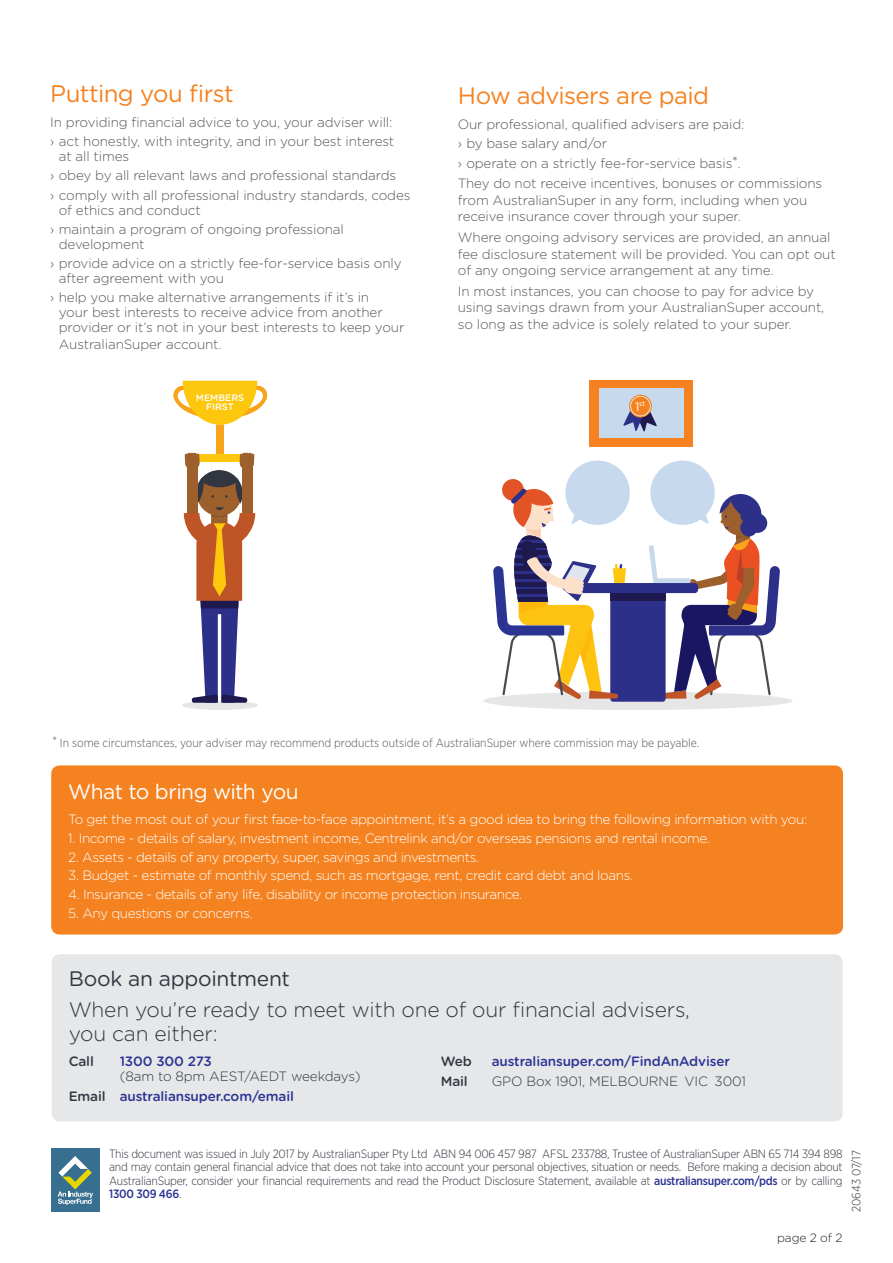
<style>
.page{position:relative;width:893px;height:1263px;background:#fff}
.page>*{position:absolute;margin:0;border:0;box-sizing:border-box;transform-origin:0 0}
.t1{font:24px "Gotham Rounded";letter-spacing:-.025em;color:#f58220}
.callout{font:300 21px/24px "Gotham Rounded";letter-spacing:-.01em;color:#323640}
.t2{font:21px "Gotham Rounded";letter-spacing:-.03em;color:#fff}
.t3{font:21px "Gotham Rounded";letter-spacing:-.01em;color:#323640}
.body{font:300 13.5px/15px "Gotham Rounded";letter-spacing:-.01em;color:#57585a}
.body-2{font:300 13.5px "Gotham Rounded";letter-spacing:-.03em;color:#fff}
.callout-2{font:300 13.5px/15px "Gotham Rounded";letter-spacing:-.01em;color:#323640}
.callout-3{font:500 13.5px "Gotham Rounded";letter-spacing:-.01em;color:#2b3393}
.callout-4{font:500 13.5px "Gotham Rounded";letter-spacing:-.01em;color:#323640}
.terms{font:300 12px/13.5px "Gotham Narrow";letter-spacing:-.02em;color:#323640;text-align:justify}
.terms-2{font:300 12px "Gotham Narrow";color:#57585a}
.terms-3{font:300 12px "Gotham Narrow";color:#323640}
.table_body{font:300 12px "Gotham Rounded";letter-spacing:-.01em;color:#231f20}
.t4{font:500 9.3px/9px "Gotham Rounded";color:#fff;text-align:center}
.t5{font:6.9px "Gotham Rounded";color:#fff}
.s1{font-size:12.45px}
.s2{font-weight:500;color:#2b3393}
.s3{color:#323640}
</style>
<div class="page">
<div style="left:52px;top:954px;width:791px;height:167px;background:#e6e7e9;border-radius:8px"></div>
<div style="left:182px;top:700px;width:76px;height:10px;background:#e6e6e6;border-radius:50%"></div>
<svg style="left:174px;top:381px;width:93px;height:322px"></svg>
<div style="left:483px;top:691px;width:310px;height:19px;background:#e6e6e6;border-radius:50%"></div>
<div style="left:577px;top:583px;width:121px;height:10px;background:#2c3089;border-radius:3px"></div>
<div style="left:610px;top:591px;width:56px;height:111px;background:#2c3089;border-radius:3px"></div>
<svg style="left:493px;top:460px;width:141px;height:239px"></svg>
<svg style="left:646px;top:460px;width:134px;height:239px"></svg>
<div style="left:610px;top:593px;width:56px;height:7px;background:#1e194f"></div>
<div style="left:589px;top:380px;width:103px;height:67px;background:#f58120"></div>
<div style="left:598px;top:388px;width:85px;height:49px;background:#c7d9ed"></div>
<svg style="left:623px;top:395px;width:34px;height:36px"></svg>
<div style="left:51px;top:1148px;width:48px;height:64px;background:#386e8f"></div>
<svg style="left:58px;top:1156px;width:35px;height:49px"></svg>
<div style="left:51px;top:765px;width:792px;height:169px;background:#f58220;border-radius:9px"></div>
<h2 class="t1" style="left:50px;top:77px;width:185px">Putting you first</h2>
<p class="body" style="left:50px;top:114px;width:344px">In providing financial advice to you, your adviser will:</p>
<p class="body" style="left:59px;top:133px;width:337px;text-indent:-9px">› act honestly, with integrity, and in your best interest at all times</p>
<p class="body" style="left:50px;top:167px;width:347px">› obey by all relevant laws and professional standards</p>
<p class="body" style="left:59px;top:187px;width:353px;text-indent:-9px">› comply with all professional industry standards, codes of ethics and conduct</p>
<p class="body" style="left:59px;top:221px;width:287px;text-indent:-9px">› maintain a program of ongoing professional development</p>
<p class="body" style="left:59px;top:255px;width:344px;text-indent:-9px">› provide advice on a strictly fee-for-service basis only after agreement with you</p>
<p class="body" style="left:59px;top:289px;width:347px;text-indent:-9px">› help you make alternative arrangements if it’s in<br>your best interests to receive advice from another provider or it’s not in your best interests to keep your</p>
<p class="body" style="left:59px;top:336px;width:164px">AustralianSuper account.</p>
<h2 class="t1" style="left:458px;top:79px;width:253px">How advisers are paid</h2>
<p class="body" style="left:458px;top:116px;width:288px">Our professional, qualified advisers are paid:</p>
<p class="body" style="left:458px;top:135px;width:151px">› by base salary and/or</p>
<p class="body" style="left:458px;top:155px;width:285px">› operate on a strictly fee-for-service basis*.</p>
<p class="body" style="left:458px;top:175px;width:366px;line-height:16.5px">They do not receive incentives, bonuses or commissions from AustralianSuper in any form, including when you receive insurance cover through your super.</p>
<p class="body" style="left:458px;top:228px;width:379px;line-height:16.5px">Where ongoing advisory services are provided, an annual fee disclosure statement will be provided. You can opt out of any ongoing service arrangement at any time.</p>
<p class="body" style="left:458px;top:282px;width:368px;line-height:16.5px">In most instances, you can choose to pay for advice by using savings drawn from your AustralianSuper account, so long as the advice is solely related to your super.</p>
<p class="t4" style="left:196px;top:393px;width:50px">MEMBERS<br>FIRST</p>
<p class="t5" style="left:635px;top:399px;width:12px"><span class="s1">1</span>st</p>
<p class="terms-2" style="left:52px;top:735px;width:648px">* In some circumstances, your adviser may recommend products outside of AustralianSuper where commission may be payable.</p>
<h2 class="t2" style="left:68px;top:777px;width:232px">What to bring with you</h2>
<p class="body-2" style="left:68px;top:810px;width:741px">To get the most out of your first face-to-face appointment, it’s a good idea to bring the following information with you:</p>
<p class="body-2" style="left:68px;top:829px;width:643px">1. Income - details of salary, investment income, Centrelink and/or overseas pensions and rental income.</p>
<p class="body-2" style="left:68px;top:848px;width:412px">2. Assets - details of any property, super, savings and investments.</p>
<p class="body-2" style="left:68px;top:866px;width:566px">3. Budget - estimate of monthly spend, such as mortgage, rent, credit card debt and loans.</p>
<p class="body-2" style="left:68px;top:885px;width:456px">4. Insurance - details of any life, disability or income protection insurance.</p>
<p class="body-2" style="left:68px;top:904px;width:186px">5. Any questions or concerns.</p>
<p class="t3" style="left:69px;top:964px;width:223px">Book an appointment</p>
<p class="callout" style="left:69px;top:997px;width:623px">When you’re ready to meet with one of our financial advisers, you can either:</p>
<p class="callout-4" style="left:69px;top:1052px;width:27px">Call</p>
<p class="callout-2" style="left:120px;top:1053px;width:242px"><span class="s2">1300 300 273<br></span>(8am to 8pm AEST/AEDT weekdays)</p>
<p class="callout-3" style="left:69px;top:1086px;width:227px"><span class="s3">Email</span> australiansuper.com/email</p>
<p class="callout-4" style="left:441px;top:1052px;width:33px">Web</p>
<p class="callout-3" style="left:492px;top:1052px;width:240px">australiansuper.com/FindAnAdviser</p>
<p class="callout-4" style="left:441px;top:1071px;width:28px">Mail</p>
<p class="callout-2" style="left:492px;top:1073px;width:256px">GPO Box 1901, MELBOURNE VIC 3001</p>
<p class="terms" style="left:109px;top:1146px;width:735px">This document was issued in July 2017 by AustralianSuper Pty Ltd ABN 94 006 457 987 AFSL 233788, Trustee of AustralianSuper ABN 65 714 394 898 and may contain general financial advice that does not take into account your personal objectives, situation or needs. Before making a decision about AustralianSuper, consider your financial requirements and read the Product Disclosure Statement, available at <span class="s2">australiansuper.com/pds</span> or by calling <span class="s2">1300 309 466</span>.</p>
<p class="table_body" style="left:777px;top:1229px;width:67px">page 2 of 2</p>
<p class="terms-3" style="left:849px;top:1212px;width:64px;rotate:-90deg">20643 07/17</p>
</div>
